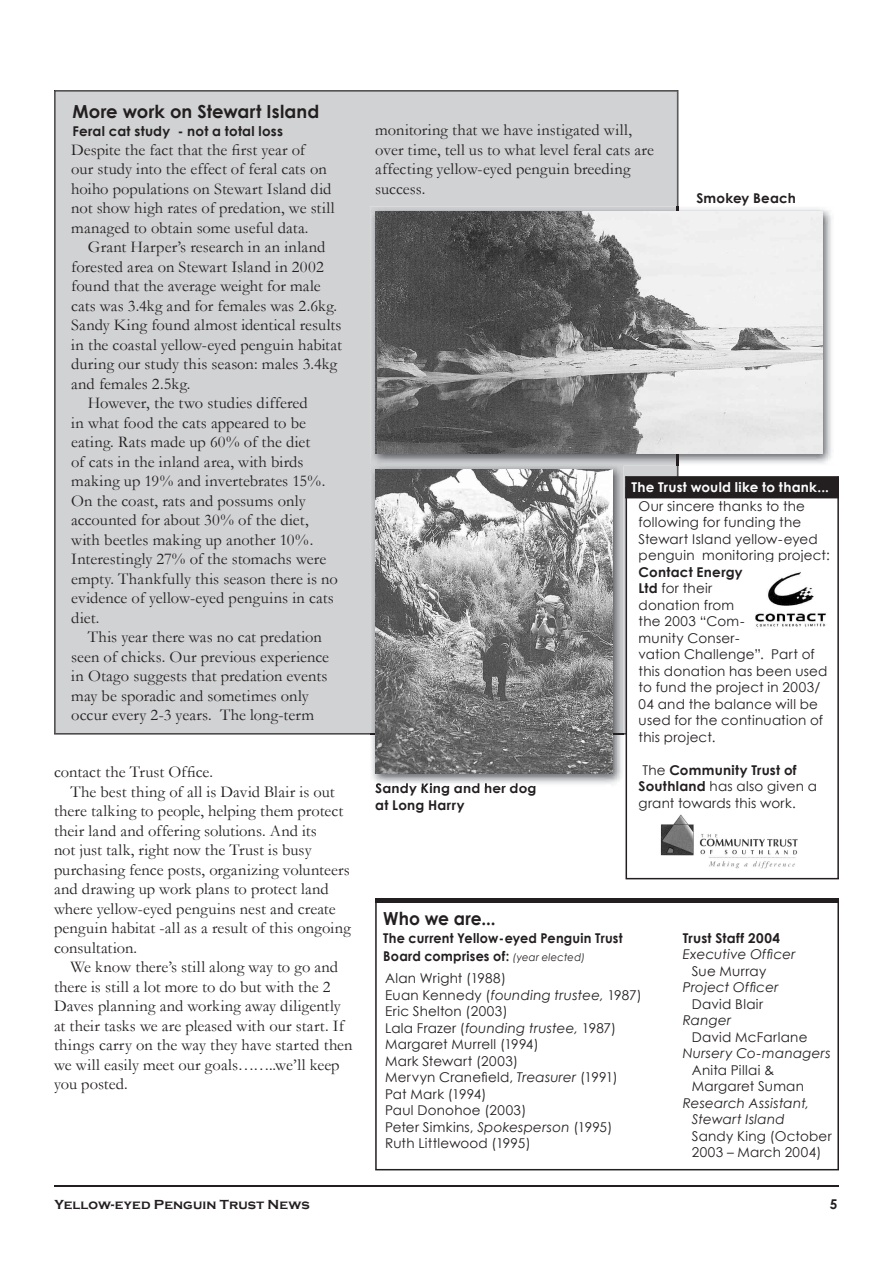
<style>
.page{position:relative;width:893px;height:1263px;background:#fff}
.page>*{position:absolute;margin:0;border:0;box-sizing:border-box;transform-origin:0 0}
.t1{font:700 18px "Century Gothic";letter-spacing:.005em;color:#231f20}
.t2{font:700 18px "Century Gothic";letter-spacing:.005em;color:#231f20;scale:.95 1}
.t3{font:16.5px/19.5px "Garamond";letter-spacing:.005em;color:#231f20}
.t4{font:13.5px/16.5px "Century Gothic";letter-spacing:.02em;color:#231f20}
.t5{font:italic 13.5px/16.5px "Century Gothic";letter-spacing:.015em;color:#231f20}
.t6{font:700 13.5px/16.5px "Century Gothic";letter-spacing:.015em;color:#231f20}
.t7{font:700 13.5px/18px "Century Gothic";letter-spacing:.015em;color:#231f20;scale:.95 1}
.t8{font:700 13.5px "Copperplate Gothic";letter-spacing:.01em;color:#231f20}
.t9{font:700 13.5px "Century Gothic";letter-spacing:.02em;color:#fff}
.s1{font-weight:700}
.s2{font-weight:400;font-style:italic;font-size:10.5px}
.s3{font-style:italic}
</style>
<div class="page">
<hr style="left:54px;top:1185px;width:785px;height:2px;background:#231f20">
<hr style="left:375px;top:901px;width:2px;height:269px;background:#231f20">
<hr style="left:376px;top:1169px;width:462px;height:1px;background:#231f20">
<hr style="left:837px;top:901px;width:2px;height:269px;background:#231f20">
<div style="left:55px;top:91px;width:623px;height:643px;background:#d1d2d4"></div>
<div style="left:375px;top:898px;width:464px;height:5px;background:#231f20"></div>
<img style="left:370px;top:206px;width:462px;height:260px">
<img style="left:677px;top:206px;width:2px;height:260px">
<img style="left:375px;top:212px;width:447px;height:242px">
<div style="left:626px;top:488px;width:212px;height:391px;background:#fff"></div>
<hr style="left:625px;top:488px;width:2px;height:391px;background:#231f20">
<hr style="left:626px;top:878px;width:212px;height:1px;background:#231f20">
<hr style="left:837px;top:488px;width:2px;height:391px;background:#231f20">
<img style="left:755px;top:572px;width:71px;height:55px">
<img style="left:660px;top:814px;width:138px;height:55px">
<div style="left:626px;top:477px;width:212px;height:21px;background:#231f20"></div>
<hr style="left:625px;top:477px;width:2px;height:21px;background:#231f20">
<hr style="left:837px;top:477px;width:2px;height:21px;background:#231f20">
<hr style="left:626px;top:476px;width:212px;height:2px;background:#231f20">
<img style="left:370px;top:466px;width:254px;height:321px">
<img style="left:370px;top:733px;width:254px;height:2px">
<img style="left:370px;top:464px;width:254px;height:2px">
<img style="left:375px;top:783px;width:160px;height:4px">
<img style="left:375px;top:469px;width:237px;height:305px">
<p class="t1" style="left:73px;top:100px;width:248px">More work on Stewart Island</p>
<p class="t6" style="left:73px;top:123px;width:212px">Feral cat study - not a total loss</p>
<p class="t3" style="left:375px;top:120px;width:280px">monitoring that we have instigated will, over time, tell us to what level feral cats are affecting yellow-eyed penguin breeding success.</p>
<p class="t3" style="left:71px;top:140px;width:265px">Despite the fact that the first year of<br>our study into the effect of feral cats on hoiho populations on Stewart Island did not show high rates of predation, we still managed to obtain some useful data.</p>
<p class="t3" style="left:88px;top:237px;width:239px">Grant Harper’s research in an inland</p>
<p class="t3" style="left:71px;top:257px;width:254px">forested area on Stewart Island in 2002</p>
<p class="t3" style="left:71px;top:276px;width:251px">found that the average weight for male</p>
<p class="t3" style="left:71px;top:296px;width:267px">cats was 3.4kg and for females was 2.6kg.</p>
<p class="t3" style="left:71px;top:315px;width:272px">Sandy King found almost identical results</p>
<p class="t3" style="left:71px;top:335px;width:272px">in the coastal yellow-eyed penguin habitat</p>
<p class="t3" style="left:71px;top:354px;width:268px">during our study this season: males 3.4kg</p>
<p class="t3" style="left:71px;top:374px;width:121px">and females 2.5kg.</p>
<p class="t3" style="left:88px;top:393px;width:222px">However, the two studies differed</p>
<p class="t3" style="left:71px;top:413px;width:236px">in what food the cats appeared to be</p>
<p class="t3" style="left:71px;top:432px;width:241px">eating. Rats made up 60% of the diet</p>
<p class="t3" style="left:71px;top:452px;width:234px">of cats in the inland area, with birds</p>
<p class="t3" style="left:71px;top:471px;width:256px">making up 19% and invertebrates 15%.</p>
<p class="t3" style="left:71px;top:491px;width:236px">On the coast, rats and possums only</p>
<p class="t3" style="left:71px;top:510px;width:239px">accounted for about 30% of the diet,</p>
<p class="t3" style="left:71px;top:530px;width:244px">with beetles making up another 10%.</p>
<p class="t3" style="left:71px;top:549px;width:257px">Interestingly 27% of the stomachs were</p>
<p class="t3" style="left:71px;top:569px;width:268px">empty. Thankfully this season there is no</p>
<p class="t3" style="left:71px;top:588px;width:264px">evidence of yellow-eyed penguins in cats</p>
<p class="t3" style="left:71px;top:608px;width:30px">diet.</p>
<p class="t3" style="left:88px;top:627px;width:236px">This year there was no cat predation</p>
<p class="t3" style="left:71px;top:647px;width:259px">seen of chicks. Our previous experience</p>
<p class="t3" style="left:71px;top:666px;width:258px">in Otago suggests that predation events</p>
<p class="t3" style="left:71px;top:686px;width:239px">may be sporadic and sometimes only</p>
<p class="t3" style="left:71px;top:705px;width:244px">occur every 2-3 years. The long-term</p>
<p class="t6" style="left:696px;top:189px;width:101px">Smokey Beach</p>
<p class="t9" style="left:631px;top:478px;width:199px">The Trust would like to thank...</p>
<p class="t4" style="left:639px;top:497px;width:193px">Our sincere thanks to the following for funding the<br>Stewart Island yellow-eyed penguin monitoring project:</p>
<p class="t4" style="left:639px;top:563px;width:190px"><span class="s1">Contact Energy<br>Ltd</span> for their<br>donation from<br>the 2003 “Com-<br>munity Conser-<br>vation Challenge”. Part of this donation has been used to fund the project in 2003/<br>04 and the balance will be used for the continuation of this project.</p>
<p class="t4" style="left:639px;top:761px;width:180px">The <span class="s1">Community Trust of<br>Southland</span> has also given a grant towards this work.</p>
<p class="t3" style="left:54px;top:762px;width:161px">contact the Trust Office.</p>
<p class="t3" style="left:70px;top:781px;width:265px">The best thing of all is David Blair is out</p>
<p class="t3" style="left:54px;top:801px;width:291px">there talking to people, helping them protect</p>
<p class="t3" style="left:54px;top:820px;width:264px">their land and offering solutions. And its</p>
<p class="t3" style="left:54px;top:840px;width:259px">not just talk, right now the Trust is busy</p>
<p class="t3" style="left:54px;top:859px;width:297px">purchasing fence posts, organizing volunteers</p>
<p class="t3" style="left:54px;top:879px;width:276px">and drawing up work plans to protect land</p>
<p class="t3" style="left:54px;top:898px;width:283px">where yellow-eyed penguins nest and create</p>
<p class="t3" style="left:54px;top:918px;width:298px">penguin habitat -all as a result of this ongoing</p>
<p class="t3" style="left:54px;top:937px;width:85px">consultation.</p>
<p class="t3" style="left:70px;top:957px;width:269px">We know there’s still along way to go and</p>
<p class="t3" style="left:54px;top:976px;width:278px">there is still a lot more to do but with the 2</p>
<p class="t3" style="left:54px;top:996px;width:288px">Daves planning and working away diligently</p>
<p class="t3" style="left:54px;top:1015px;width:292px">at their tasks we are pleased with our start. If</p>
<p class="t3" style="left:54px;top:1035px;width:300px">things carry on the way they have started then</p>
<p class="t3" style="left:54px;top:1054px;width:287px">we will easily meet our goals……..we’ll keep</p>
<p class="t3" style="left:54px;top:1074px;width:75px">you posted.</p>
<p class="t6" style="left:375px;top:780px;width:163px">Sandy King and her dog at Long Harry</p>
<p class="t2" style="left:383px;top:907px;width:120px">Who we are...</p>
<p class="t7" style="left:383px;top:929px;width:253px">The current Yellow-eyed Penguin Trust<br>Board comprises of: <span class="s2">(year elected)</span></p>
<p class="t4" style="left:385px;top:970px;width:258px">Alan Wright (1988)<br>Euan Kennedy (<span class="s3">founding trustee,</span> 1987)<br>Eric Shelton (2003)<br>Lala Frazer (<span class="s3">founding trustee,</span> 1987)<br>Margaret Murrell (1994)<br>Mark Stewart (2003)<br>Mervyn Cranefield, <span class="s3">Treasurer</span> (1991)<br>Pat Mark (1994)<br>Paul Donohoe (2003)<br>Peter Simkins, <span class="s3">Spokesperson</span> (1995)<br>Ruth Littlewood (1995)</p>
<p class="t6" style="left:683px;top:929px;width:99px">Trust Staff 2004</p>
<p class="t5" style="left:683px;top:946px;width:114px">Executive Officer</p>
<p class="t4" style="left:692px;top:963px;width:76px">Sue Murray</p>
<p class="t5" style="left:683px;top:979px;width:97px">Project Officer</p>
<p class="t4" style="left:692px;top:996px;width:73px">David Blair</p>
<p class="t5" style="left:683px;top:1012px;width:50px">Ranger</p>
<p class="t4" style="left:692px;top:1029px;width:117px">David McFarlane</p>
<p class="t5" style="left:683px;top:1045px;width:149px">Nursery Co-managers</p>
<p class="t4" style="left:692px;top:1062px;width:114px">Anita Pillai &amp;<br>Margaret Suman</p>
<p class="t5" style="left:692px;top:1095px;width:119px;text-indent:-9px">Research Assistant,<br>Stewart Island</p>
<p class="t4" style="left:692px;top:1128px;width:141px">Sandy King (October<br>2003 – March 2004)</p>
<p class="t8" style="left:54px;top:1197px;width:257px">Yellow-eyed Penguin Trust News</p>
<p class="t6" style="left:830px;top:1195px;width:9px">5</p>
</div>
